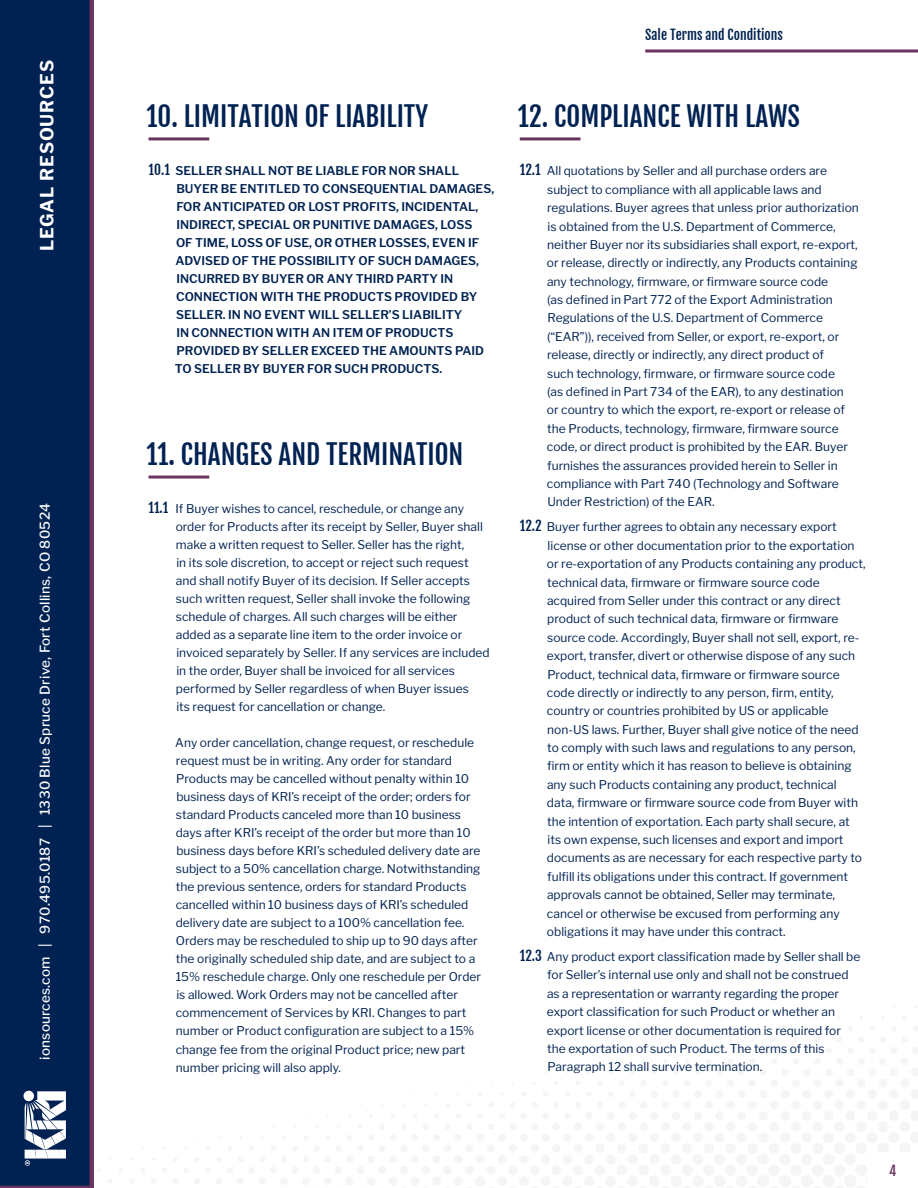
<style>
.page{position:relative;width:918px;height:1188px;background:#fff}
.page>*{position:absolute;margin:0;border:0;box-sizing:border-box;transform-origin:0 0}
.t1{font:27px "Fjalla One";color:#002252}
.t2{font:700 18px "Libre Franklin";letter-spacing:.05em;color:#fff}
.t3{font:500 13.5px "Libre Franklin";letter-spacing:.02em;color:#fff}
.t4{font:13.5px "Fjalla One";color:#002252}
.t5{font:13.5px "Fjalla One";color:#6a3360}
.t6{font:12px/18.5px "Libre Franklin";color:#002252}
.t7{font:600 12px/18px "Libre Franklin";color:#002252}
.s1{font-family:"Fjalla One";font-weight:400;font-size:13.5px}
.s2{font-family:"Fjalla One";font-size:13.5px}
</style>
<div class="page">
<div style="left:0;top:0;width:94px;height:1188px;background:#002252"></div>
<svg style="left:23px;top:1090px;width:11px;height:12px"></svg>
<svg style="left:25px;top:1091px;width:41px;height:75px"></svg>
<hr style="left:148px;top:137px;width:61px;height:3px;background:#6a3360">
<hr style="left:148px;top:476px;width:61px;height:3px;background:#6a3360">
<hr style="left:520px;top:137px;width:60px;height:3px;background:#6a3360">
<hr style="left:645px;top:50px;width:273px;height:2px;background:#6a3360">
<h2 class="t2" style="left:36px;top:251px;width:192px;rotate:-90deg">LEGAL RESOURCES</h2>
<p class="t3" style="left:37px;top:1060px;width:558px;rotate:-90deg">ionsources.com | 970.495.0187 | 1330 Blue Spruce Drive, Fort Collins, CO 80524</p>
<p class="t4" style="left:645px;top:26px;width:139px">Sale Terms and Conditions</p>
<h1 class="t1" style="left:147px;top:99px;width:283px">10. LIMITATION OF LIABILITY</h1>
<p class="t7" style="left:175px;top:161px;width:321px;text-indent:-26px"><span class="s1">10.1</span> SELLER SHALL NOT BE LIABLE FOR NOR SHALL BUYER BE ENTITLED TO CONSEQUENTIAL DAMAGES, FOR ANTICIPATED OR LOST PROFITS, INCIDENTAL, INDIRECT, SPECIAL OR PUNITIVE DAMAGES, LOSS<br>OF TIME, LOSS OF USE, OR OTHER LOSSES, EVEN IF ADVISED OF THE POSSIBILITY OF SUCH DAMAGES, INCURRED BY BUYER OR ANY THIRD PARTY IN CONNECTION WITH THE PRODUCTS PROVIDED BY SELLER. IN NO EVENT WILL SELLER’S LIABILITY<br>IN CONNECTION WITH AN ITEM OF PRODUCTS PROVIDED BY SELLER EXCEED THE AMOUNTS PAID TO SELLER BY BUYER FOR SUCH PRODUCTS.</p>
<h1 class="t1" style="left:147px;top:438px;width:318px">11. CHANGES AND TERMINATION</h1>
<p class="t6" style="left:176px;top:499px;width:316px;line-height:18px;text-indent:-27px"><span class="s2">11.1</span> If Buyer wishes to cancel, reschedule, or change any order for Products after its receipt by Seller, Buyer shall make a written request to Seller. Seller has the right,<br>in its sole discretion, to accept or reject such request and shall notify Buyer of its decision. If Seller accepts such written request, Seller shall invoke the following schedule of charges. All such charges will be either added as a separate line item to the order invoice or invoiced separately by Seller. If any services are included in the order, Buyer shall be invoiced for all services performed by Seller regardless of when Buyer issues<br>its request for cancellation or change.</p>
<p class="t6" style="left:175px;top:734px;width:307px;line-height:18px">Any order cancellation, change request, or reschedule request must be in writing. Any order for standard Products may be cancelled without penalty within 10 business days of KRI’s receipt of the order; orders for standard Products canceled more than 10 business days after KRI’s receipt of the order but more than 10 business days before KRI’s scheduled delivery date are subject to a 50% cancellation charge. Notwithstanding the previous sentence, orders for standard Products cancelled within 10 business days of KRI’s scheduled delivery date are subject to a 100% cancellation fee.<br>Orders may be rescheduled to ship up to 90 days after the originally scheduled ship date, and are subject to a 15% reschedule charge. Only one reschedule per Order is allowed. Work Orders may not be cancelled after commencement of Services by KRI. Changes to part number or Product configuration are subject to a 15% change fee from the original Product price; new part number pricing will also apply.</p>
<h1 class="t1" style="left:518px;top:99px;width:284px">12. COMPLIANCE WITH LAWS</h1>
<p class="t6" style="left:547px;top:162px;width:313px;text-indent:-27px"><span class="s2">12.1</span> All quotations by Seller and all purchase orders are subject to compliance with all applicable laws and regulations. Buyer agrees that unless prior authorization is obtained from the U.S. Department of Commerce, neither Buyer nor its subsidiaries shall export, re-export, or release, directly or indirectly, any Products containing any technology, firmware, or firmware source code<br>(as defined in Part 772 of the Export Administration Regulations of the U.S. Department of Commerce (“EAR”)), received from Seller, or export, re-export, or release, directly or indirectly, any direct product of<br>such technology, firmware, or firmware source code<br>(as defined in Part 734 of the EAR), to any destination<br>or country to which the export, re-export or release of the Products, technology, firmware, firmware source code, or direct product is prohibited by the EAR. Buyer furnishes the assurances provided herein to Seller in compliance with Part 740 (Technology and Software Under Restriction) of the EAR.</p>
<p class="t6" style="left:547px;top:518px;width:320px;text-indent:-27px"><span class="s2">12.2</span> Buyer further agrees to obtain any necessary export license or other documentation prior to the exportation or re-exportation of any Products containing any product, technical data, firmware or firmware source code acquired from Seller under this contract or any direct product of such technical data, firmware or firmware source code. Accordingly, Buyer shall not sell, export, re&shy;export, transfer, divert or otherwise dispose of any such Product, technical data, firmware or firmware source code directly or indirectly to any person, firm, entity, country or countries prohibited by US or applicable non-US laws. Further, Buyer shall give notice of the need to comply with such laws and regulations to any person, firm or entity which it has reason to believe is obtaining any such Products containing any product, technical data, firmware or firmware source code from Buyer with the intention of exportation. Each party shall secure, at its own expense, such licenses and export and import documents as are necessary for each respective party to fulfill its obligations under this contract. If government approvals cannot be obtained, Seller may terminate, cancel or otherwise be excused from performing any obligations it may have under this contract.</p>
<p class="t6" style="left:547px;top:948px;width:315px;text-indent:-27px"><span class="s2">12.3</span> Any product export classification made by Seller shall be for Seller’s internal use only and shall not be construed as a representation or warranty regarding the proper export classification for such Product or whether an export license or other documentation is required for the exportation of such Product. The terms of this Paragraph 12 shall survive termination.</p>
<p class="t5" style="left:889px;top:1163px;width:9px">4</p>
</div>
